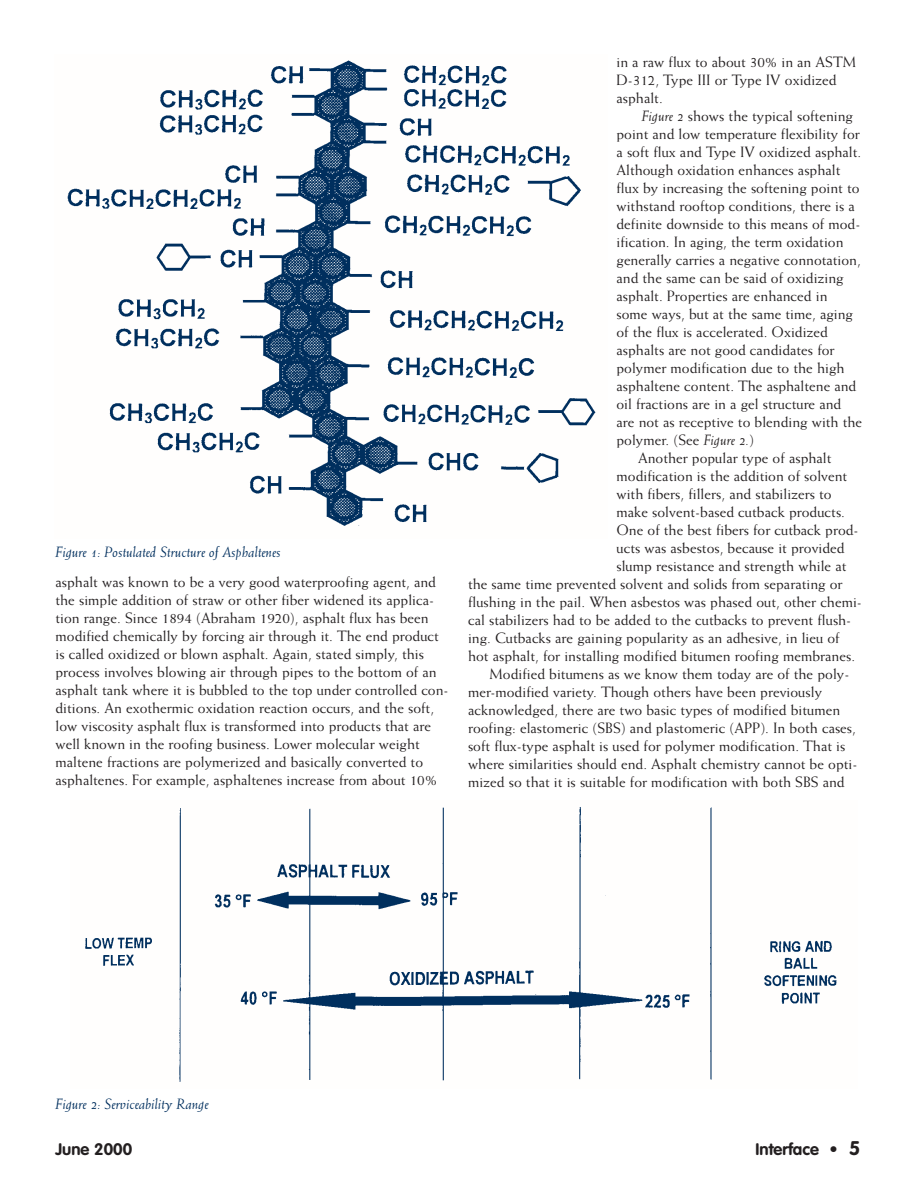
<style>
.page{position:relative;width:918px;height:1188px;background:#fff}
.page>*{position:absolute;margin:0;border:0;box-sizing:border-box;transform-origin:0 0}
.t1{font:700 16.5px "VAG Rounded";color:#231f20}
.t2{font:15px/18px "Weiss";color:#231f20}
.t3{font:italic 15px "Weiss";color:#002f5e}
.s1{font-style:italic}
.s2{font-size:19.5px}
</style>
<div class="page">
<img style="left:67px;top:60px;width:529px;height:466px">
<img style="left:85px;top:807px;width:752px;height:275px">
<p class="t3" style="left:56px;top:546px;width:227px">Figure 1: Postulated Structure of Asphaltenes</p>
<p class="t2" style="left:56px;top:574px;width:395px">asphalt was known to be a very good waterproofing agent, and the simple addition of straw or other fiber widened its applica&shy;tion range. Since 1894 (Abraham 1920), asphalt flux has been modified chemically by forcing air through it. The end product is called oxidized or blown asphalt. Again, stated simply, this process involves blowing air through pipes to the bottom of an asphalt tank where it is bubbled to the top under controlled con&shy;ditions. An exothermic oxidation reaction occurs, and the soft, low viscosity asphalt flux is transformed into products that are well known in the roofing business. Lower molecular weight maltene fractions are polymerized and basically converted to asphaltenes. For example, asphaltenes increase from about 10%</p>
<p class="t2" style="left:617px;top:54px;width:241px">in a raw flux to about 30% in an ASTM<br>D-312, Type III or Type IV oxidized asphalt.</p>
<p class="t2" style="left:617px;top:108px;width:247px;text-indent:25px"><span class="s1">Figure 2</span> shows the typical softening point and low temperature flexibility for a soft flux and Type IV oxidized asphalt.<br>Although oxidation enhances asphalt flux by increasing the softening point to withstand rooftop conditions, there is a definite downside to this means of mod&shy;ification. In aging, the term oxidation generally carries a negative connotation, and the same can be said of oxidizing asphalt. Properties are enhanced in some ways, but at the same time, aging of the flux is accelerated. Oxidized asphalts are not good candidates for polymer modification due to the high asphaltene content. The asphaltene and oil fractions are in a gel structure and are not as receptive to blending with the polymer. (See <span class="s1">Figure 2.</span>)</p>
<p class="t2" style="left:617px;top:450px;width:244px;text-indent:22px">Another popular type of asphalt modification is the addition of solvent with fibers, fillers, and stabilizers to make solvent-based cutback products.<br>One of the best fibers for cutback prod&shy;ucts was asbestos, because it provided</p>
<p class="t2" style="left:468px;top:558px;width:395px;text-indent:148px">slump resistance and strength while at the same time prevented solvent and solids from separating or flushing in the pail. When asbestos was phased out, other chemi&shy;cal stabilizers had to be added to the cutbacks to prevent flush&shy;ing. Cutbacks are gaining popularity as an adhesive, in lieu of hot asphalt, for installing modified bitumen roofing membranes.</p>
<p class="t2" style="left:468px;top:666px;width:391px;text-indent:22px">Modified bitumens as we know them today are of the poly&shy;mer-modified variety. Though others have been previously acknowledged, there are two basic types of modified bitumen roofing: elastomeric (SBS) and plastomeric (APP). In both cases, soft flux-type asphalt is used for polymer modification. That is where similarities should end. Asphalt chemistry cannot be opti&shy;mized so that it is suitable for modification with both SBS and</p>
<p class="t3" style="left:56px;top:1098px;width:155px">Figure 2: Serviceability Range</p>
<p class="t1" style="left:56px;top:1143px;width:78px">June 2000</p>
<p class="t1" style="left:756px;top:1143px;width:106px">Interface • <span class="s2">5</span></p>
</div>
